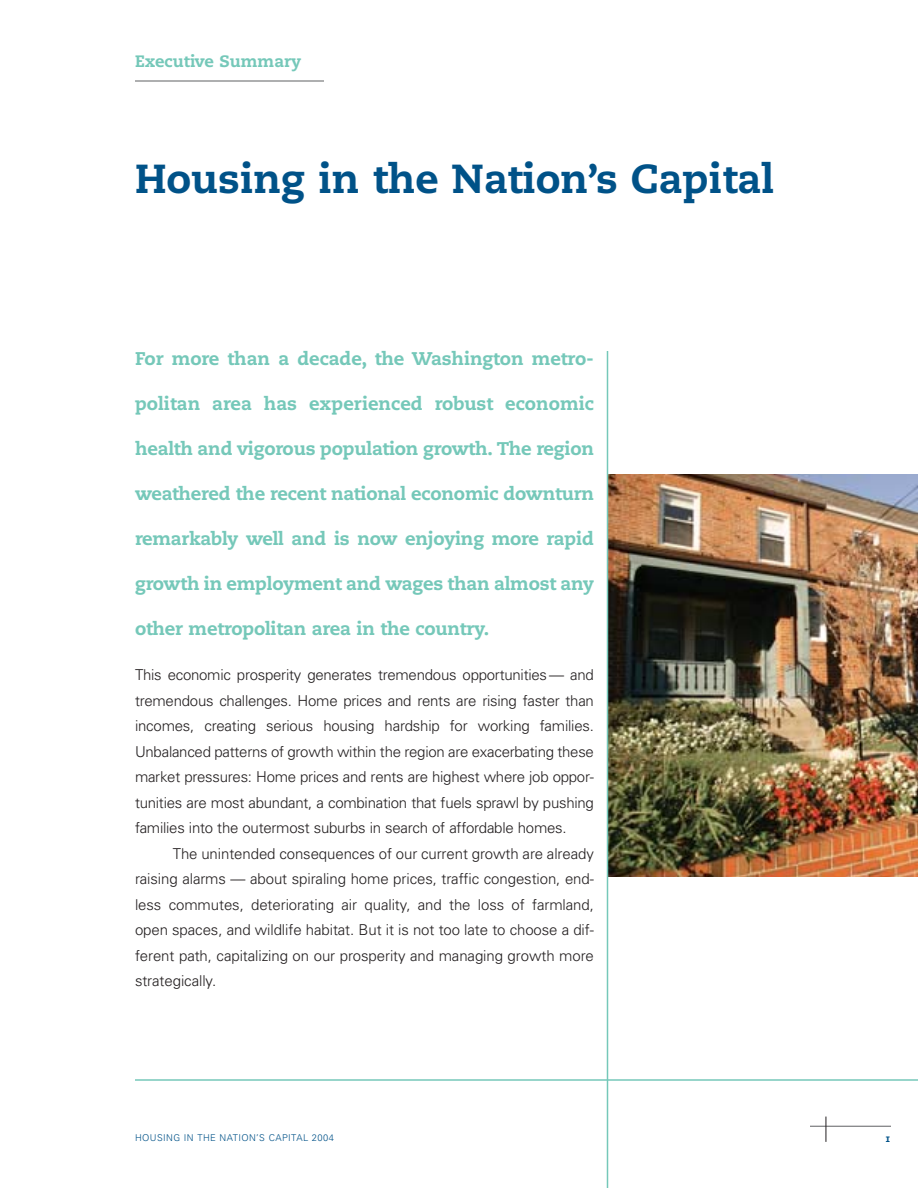
<style>
.page{position:relative;width:918px;height:1188px;background:#fff}
.page>*{position:absolute;margin:0;border:0;box-sizing:border-box;transform-origin:0 0}
.t1{font:40.5px "Caecilia Heavy Os F";color:#005288}
.t2{font:800 18.3px "Caecilia";letter-spacing:-.01em;color:#75c8b9}
.t3{font:16.5px "Caecilia Heavy Os F";color:#75c8b9}
.t4{font:300 15px/25.5px "Univers";letter-spacing:-.01em;color:#231f20;text-align:justify}
.t5{font:10.5px "Caecilia Heavy Os F";color:#005288}
.t6{font:300 9.3px "Univers";letter-spacing:.045em;color:#005288}
.s1{font-size:37.5px}
</style>
<div class="page">
<hr style="left:810px;top:1126px;width:81px;height:1px;background:#5f6062">
<hr style="left:135px;top:1079px;width:783px;height:2px;background:#75c8b9">
<svg style="left:826px;top:1117px;width:1px;height:25px"></svg>
<hr style="left:135px;top:81px;width:189px;height:1px;background:#5f6062">
<img style="left:608px;top:474px;width:310px;height:402px">
<hr style="left:607px;top:351px;width:1px;height:837px;background:#75c8b9">
<p class="t3" style="left:135px;top:54px;width:168px">Executive Summary</p>
<h1 class="t1" style="left:135px;top:162px;width:641px">Housing in the Nation<span class="s1">’</span>s Capital</h1>
<p class="t2" style="left:135px;top:351px;width:460px">For more than a decade, the Washington metro-</p>
<p class="t2" style="left:135px;top:396px;width:461px">politan area has experienced robust economic</p>
<p class="t2" style="left:135px;top:441px;width:461px">health and vigorous population growth. The region</p>
<p class="t2" style="left:135px;top:486px;width:460px">weathered the recent national economic downturn</p>
<p class="t2" style="left:135px;top:531px;width:460px">remarkably well and is now enjoying more rapid</p>
<p class="t2" style="left:135px;top:576px;width:460px">growth in employment and wages than almost any</p>
<p class="t2" style="left:135px;top:621px;width:356px">other metropolitan area in the country.</p>
<p class="t4" style="left:135px;top:663px;width:461px">This economic prosperity generates tremendous opportunities — and tremendous challenges. Home prices and rents are rising faster than incomes, creating serious housing hardship for working families.<br>Unbalanced patterns of growth within the region are exacerbating these market pressures: Home prices and rents are highest where job oppor&shy;tunities are most abundant, a combination that fuels sprawl by pushing families into the outermost suburbs in search of affordable homes.</p>
<p class="t4" style="left:135px;top:842px;width:460px;text-indent:38px">The unintended consequences of our current growth are already raising alarms — about spiraling home prices, traffic congestion, end&shy;less commutes, deteriorating air quality, and the loss of farmland, open spaces, and wildlife habitat. But it is not too late to choose a dif&shy;ferent path, capitalizing on our prosperity and managing growth more strategically.</p>
<p class="t6" style="left:135px;top:1134px;width:201px">HOUSING IN THE NATION’S CAPITAL 2004</p>
<p class="t5" style="left:885px;top:1134px;width:8px">1</p>
</div>
